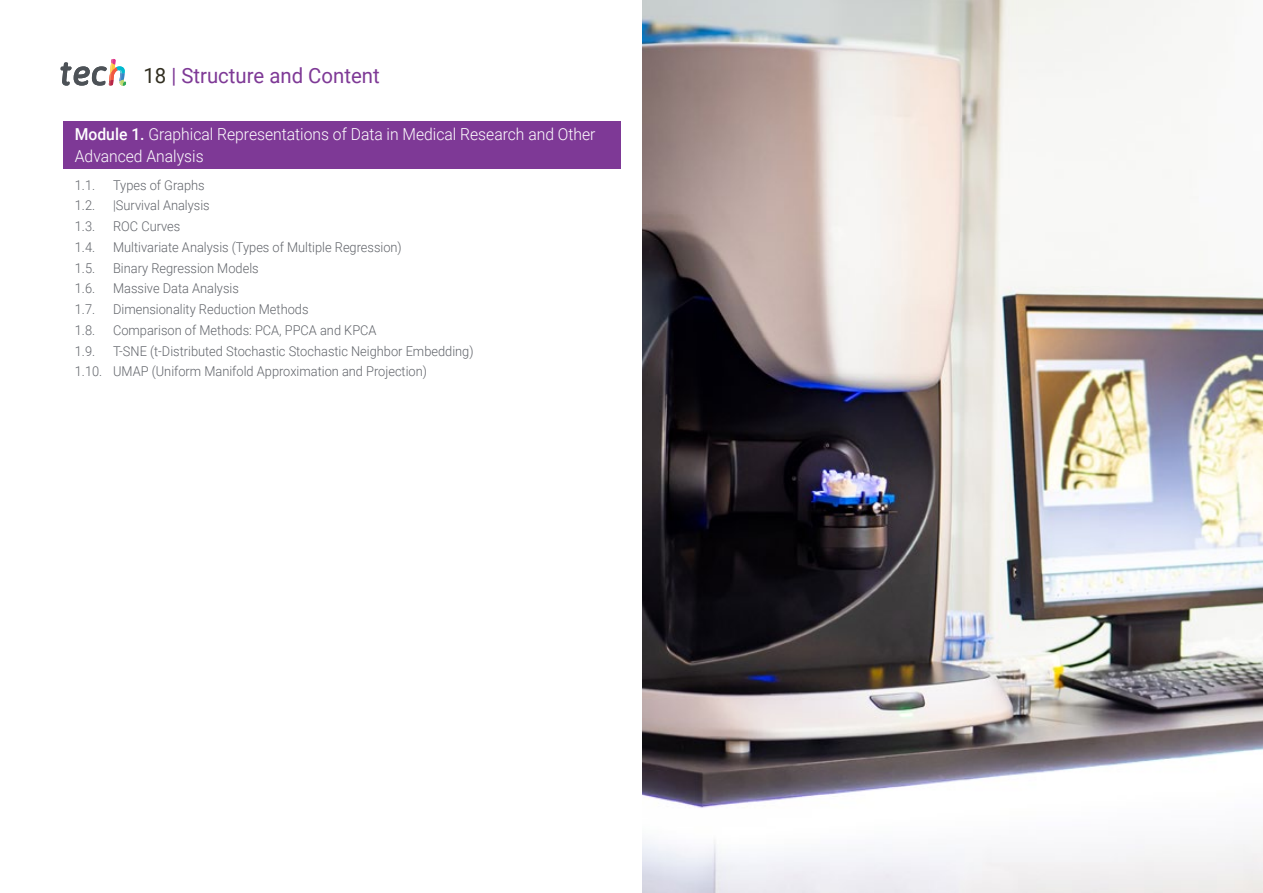
<style>
.page{position:relative;width:1263px;height:893px;background:#fff}
.page>*{position:absolute;margin:0;border:0;box-sizing:border-box;transform-origin:0 0}
.t1{font:21px "Roboto";color:#7e3996}
.t2{font:300 16.5px/22.5px "Roboto";color:#fff;scale:.95 1}
.t3{font:300 13.5px/20.7px "Roboto";color:#61646a;scale:.95 1}
.s1{color:#312e20}
.s2{font-weight:500}
</style>
<div class="page">
<img style="left:642px;top:0;width:621px;height:893px">
<div style="left:64px;top:121px;width:557px;height:48px;background:#7e3996"></div>
<svg style="left:61px;top:59px;width:65px;height:27px"></svg>
<h1 class="t1" style="left:144px;top:61px;width:238px"><span class="s1">18</span> | Structure and Content</h1>
<p class="t2" style="left:75px;top:122px;width:550px"><span class="s2">Module 1.</span> Graphical Representations of Data in Medical Research and Other<br>Advanced Analysis</p>
<p class="t3" style="left:75px;top:174px;width:23px">1.1.</p>
<p class="t3" style="left:113px;top:174px;width:98px">Types of Graphs</p>
<p class="t3" style="left:75px;top:195px;width:23px">1.2.</p>
<p class="t3" style="left:113px;top:195px;width:103px">|Survival Analysis</p>
<p class="t3" style="left:75px;top:215px;width:23px">1.3.</p>
<p class="t3" style="left:113px;top:215px;width:72px">ROC Curves</p>
<p class="t3" style="left:75px;top:236px;width:23px">1.4.</p>
<p class="t3" style="left:113px;top:236px;width:305px">Multivariate Analysis (Types of Multiple Regression)</p>
<p class="t3" style="left:75px;top:257px;width:23px">1.5.</p>
<p class="t3" style="left:113px;top:257px;width:155px">Binary Regression Models</p>
<p class="t3" style="left:75px;top:278px;width:23px">1.6.</p>
<p class="t3" style="left:113px;top:278px;width:134px">Massive Data Analysis</p>
<p class="t3" style="left:75px;top:298px;width:23px">1.7.</p>
<p class="t3" style="left:113px;top:298px;width:207px">Dimensionality Reduction Methods</p>
<p class="t3" style="left:75px;top:319px;width:23px">1.8.</p>
<p class="t3" style="left:113px;top:319px;width:279px">Comparison of Methods: PCA, PPCA and KPCA</p>
<p class="t3" style="left:75px;top:340px;width:23px">1.9.</p>
<p class="t3" style="left:75px;top:340px;width:421px;text-indent:38px">T-SNE (t-Distributed Stochastic Stochastic Neighbor Embedding)<br>1.10. UMAP (Uniform Manifold Approximation and Projection)</p>
</div>
